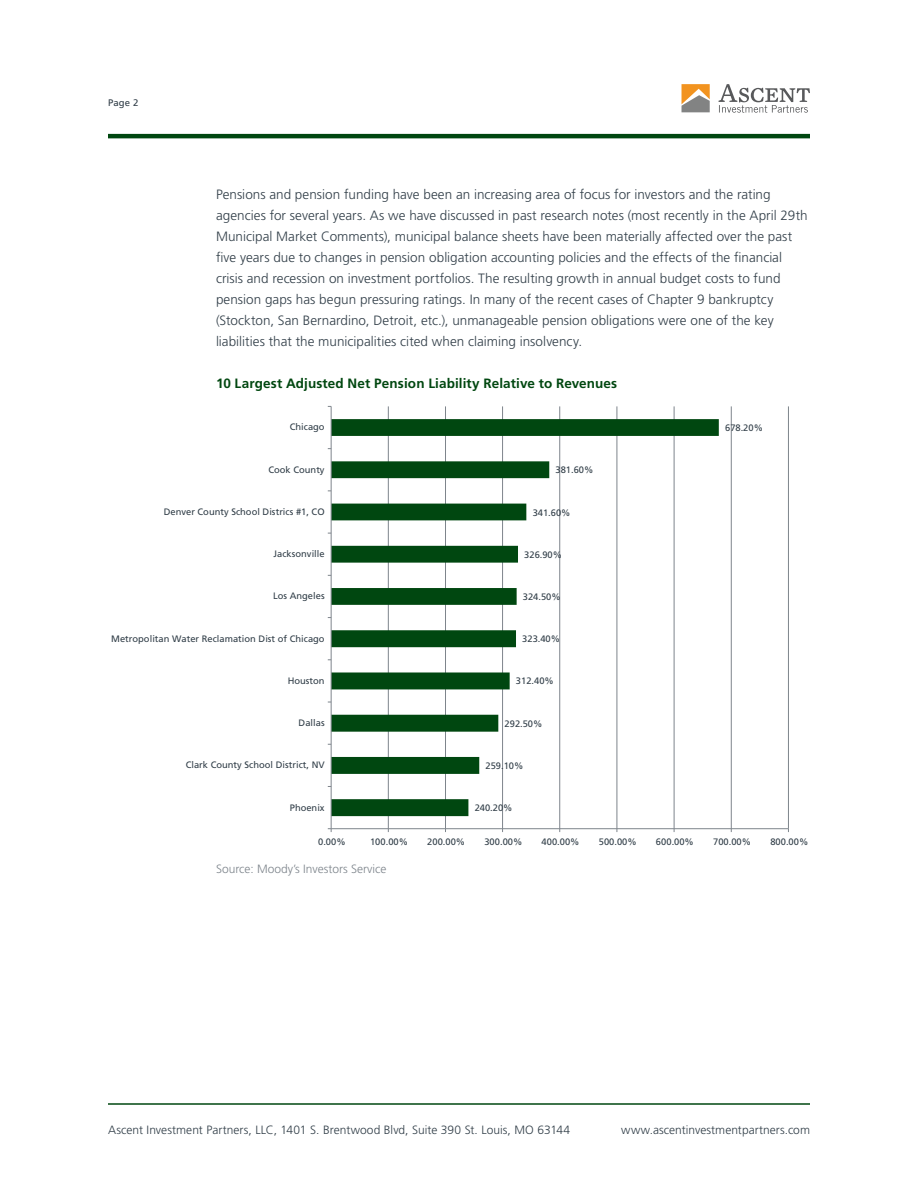
<style>
.page{position:relative;width:918px;height:1188px;background:#fff}
.page>*{position:absolute;margin:0;border:0;box-sizing:border-box;transform-origin:0 0}
.t1{font:300 13.5px/21px "Frutiger LT Std";color:#313e48}
.t2{font:700 13.5px "Frutiger LT Std";letter-spacing:.01em;color:#004710}
.t3{font:300 12px "Frutiger LT Std";color:#313e48}
.t4{font:300 12px "Frutiger LT Std";color:#7e858c}
.t5{font:9.6px "Frutiger LT Std";color:#313e48}
.t6{font:9.3px "Frutiger LT Std";color:#313e48}
</style>
<div class="page">
<hr style="left:108px;top:134px;width:702px;height:4px;background:#004710">
<hr style="left:108px;top:1103px;width:702px;height:2px;background:#004710">
<svg style="left:682px;top:84px;width:28px;height:28px"></svg>
<svg style="left:719px;top:84px;width:91px;height:29px"></svg>
<hr style="left:788px;top:406px;width:1px;height:423px;background:#7e858c">
<hr style="left:731px;top:406px;width:1px;height:423px;background:#7e858c">
<hr style="left:674px;top:406px;width:1px;height:423px;background:#7e858c">
<hr style="left:617px;top:406px;width:1px;height:423px;background:#7e858c">
<hr style="left:559px;top:406px;width:1px;height:423px;background:#7e858c">
<hr style="left:502px;top:406px;width:1px;height:423px;background:#7e858c">
<hr style="left:445px;top:406px;width:1px;height:423px;background:#7e858c">
<hr style="left:388px;top:406px;width:1px;height:423px;background:#7e858c">
<svg style="left:332px;top:419px;width:387px;height:397px"></svg>
<hr style="left:331px;top:828px;width:457px;height:1px;background:#7e858c">
<hr style="left:331px;top:406px;width:1px;height:423px;background:#7e858c">
<svg style="left:328px;top:828px;width:4px;height:4px"></svg>
<p class="t5" style="left:108px;top:97px;width:32px">Page 2</p>
<p class="t1" style="left:216px;top:184px;width:593px">Pensions and pension funding have been an increasing area of focus for investors and the rating agencies for several years. As we have discussed in past research notes (most recently in the April 29th Municipal Market Comments), municipal balance sheets have been materially affected over the past five years due to changes in pension obligation accounting policies and the effects of the financial crisis and recession on investment portfolios. The resulting growth in annual budget costs to fund pension gaps has begun pressuring ratings. In many of the recent cases of Chapter 9 bankruptcy (Stockton, San Bernardino, Detroit, etc.), unmanageable pension obligations were one of the key liabilities that the municipalities cited when claiming insolvency.</p>
<p class="t2" style="left:216px;top:376px;width:403px">10 Largest Adjusted Net Pension Liability Relative to Revenues</p>
<p class="t6" style="left:290px;top:422px;width:36px">Chicago</p>
<p class="t6" style="left:268px;top:464px;width:58px">Cook County</p>
<p class="t6" style="left:556px;top:465px;width:39px">381.60%</p>
<p class="t6" style="left:164px;top:506px;width:162px">Denver County School Districs #1, CO</p>
<p class="t6" style="left:533px;top:507px;width:39px">341.60%</p>
<p class="t6" style="left:274px;top:548px;width:53px">Jacksonville</p>
<p class="t6" style="left:524px;top:549px;width:39px">326.90%</p>
<p class="t6" style="left:273px;top:591px;width:53px">Los Angeles</p>
<p class="t6" style="left:523px;top:591px;width:39px">324.50%</p>
<p class="t6" style="left:725px;top:422px;width:39px">678.20%</p>
<p class="t6" style="left:111px;top:633px;width:215px">Metropolitan Water Reclamation Dist of Chicago</p>
<p class="t6" style="left:522px;top:634px;width:39px">323.40%</p>
<p class="t6" style="left:288px;top:675px;width:38px">Houston</p>
<p class="t6" style="left:516px;top:676px;width:39px">312.40%</p>
<p class="t6" style="left:299px;top:717px;width:28px">Dallas</p>
<p class="t6" style="left:505px;top:718px;width:39px">292.50%</p>
<p class="t6" style="left:186px;top:760px;width:140px">Clark County School District, NV</p>
<p class="t6" style="left:486px;top:760px;width:39px">259.10%</p>
<p class="t6" style="left:290px;top:802px;width:36px">Phoenix</p>
<p class="t6" style="left:475px;top:802px;width:39px">240.20%</p>
<p class="t6" style="left:318px;top:837px;width:29px">0.00%</p>
<p class="t6" style="left:370px;top:837px;width:40px">100.00%</p>
<p class="t6" style="left:427px;top:837px;width:40px">200.00%</p>
<p class="t6" style="left:484px;top:837px;width:40px">300.00%</p>
<p class="t6" style="left:542px;top:837px;width:40px">400.00%</p>
<p class="t6" style="left:599px;top:837px;width:40px">500.00%</p>
<p class="t6" style="left:656px;top:837px;width:40px">600.00%</p>
<p class="t6" style="left:713px;top:837px;width:40px">700.00%</p>
<p class="t6" style="left:770px;top:837px;width:40px">800.00%</p>
<p class="t4" style="left:216px;top:862px;width:172px">Source: Moody’s Investors Service</p>
<p class="t3" style="left:108px;top:1123px;width:464px">Ascent Investment Partners, LLC, 1401 S. Brentwood Blvd, Suite 390 St. Louis, MO 63144</p>
<p class="t3" style="left:621px;top:1123px;width:190px">www.ascentinvestmentpartners.com</p>
</div>
